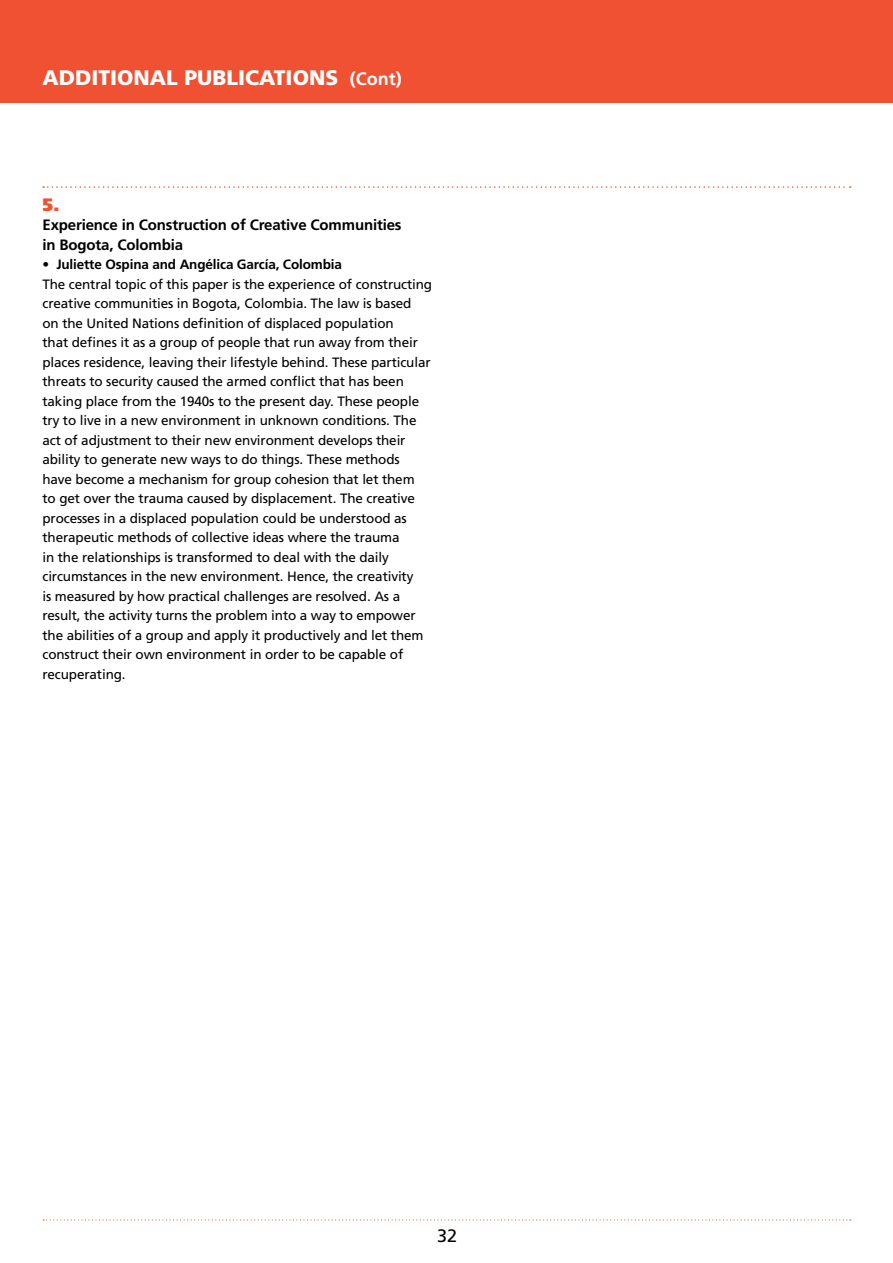
<style>
.page{position:relative;width:893px;height:1263px;background:#fff}
.page>*{position:absolute;margin:0;border:0;box-sizing:border-box;transform-origin:0 0}
.t1{font:900 21px "Frutiger";color:#fff}
.t2{font:18px "Frutiger";color:#000}
.t3{font:900 18px "Frutiger";color:#f05133}
.t4{font:700 15px/19.5px "Frutiger";letter-spacing:-.01em;color:#000}
.t5{font:13.5px/19.5px "Frutiger";letter-spacing:-.01em;color:#000}
.t6{font:700 13.5px "Frutiger";letter-spacing:-.01em;color:#000}
.s1{font-weight:700;font-size:18px}
</style>
<div class="page">
<div style="left:0;top:0;width:893px;height:102px;background:#f05133"></div>
<svg style="left:43px;top:186px;width:808px;height:2px"></svg>
<svg style="left:43px;top:1219px;width:808px;height:1px"></svg>
<h1 class="t1" style="left:43px;top:65px;width:361px">ADDITIONAL PUBLICATIONS <span class="s1">(Cont)</span></h1>
<h2 class="t3" style="left:42px;top:194px;width:19px">5.</h2>
<p class="t4" style="left:42px;top:215px;width:361px">Experience in Construction of Creative Communities in Bogota, Colombia</p>
<p class="t6" style="left:42px;top:257px;width:301px">• Juliette Ospina and Angélica García, Colombia</p>
<p class="t5" style="left:42px;top:274px;width:391px">The central topic of this paper is the experience of constructing creative communities in Bogota, Colombia. The law is based<br>on the United Nations definition of displaced population<br>that defines it as a group of people that run away from their places residence, leaving their lifestyle behind. These particular threats to security caused the armed conflict that has been taking place from the 1940s to the present day. These people try to live in a new environment in unknown conditions. The act of adjustment to their new environment develops their ability to generate new ways to do things. These methods have become a mechanism for group cohesion that let them<br>to get over the trauma caused by displacement. The creative processes in a displaced population could be understood as therapeutic methods of collective ideas where the trauma<br>in the relationships is transformed to deal with the daily circumstances in the new environment. Hence, the creativity<br>is measured by how practical challenges are resolved. As a result, the activity turns the problem into a way to empower the abilities of a group and apply it productively and let them construct their own environment in order to be capable of recuperating.</p>
<h2 class="t2" style="left:437px;top:1225px;width:22px">32</h2>
</div>
